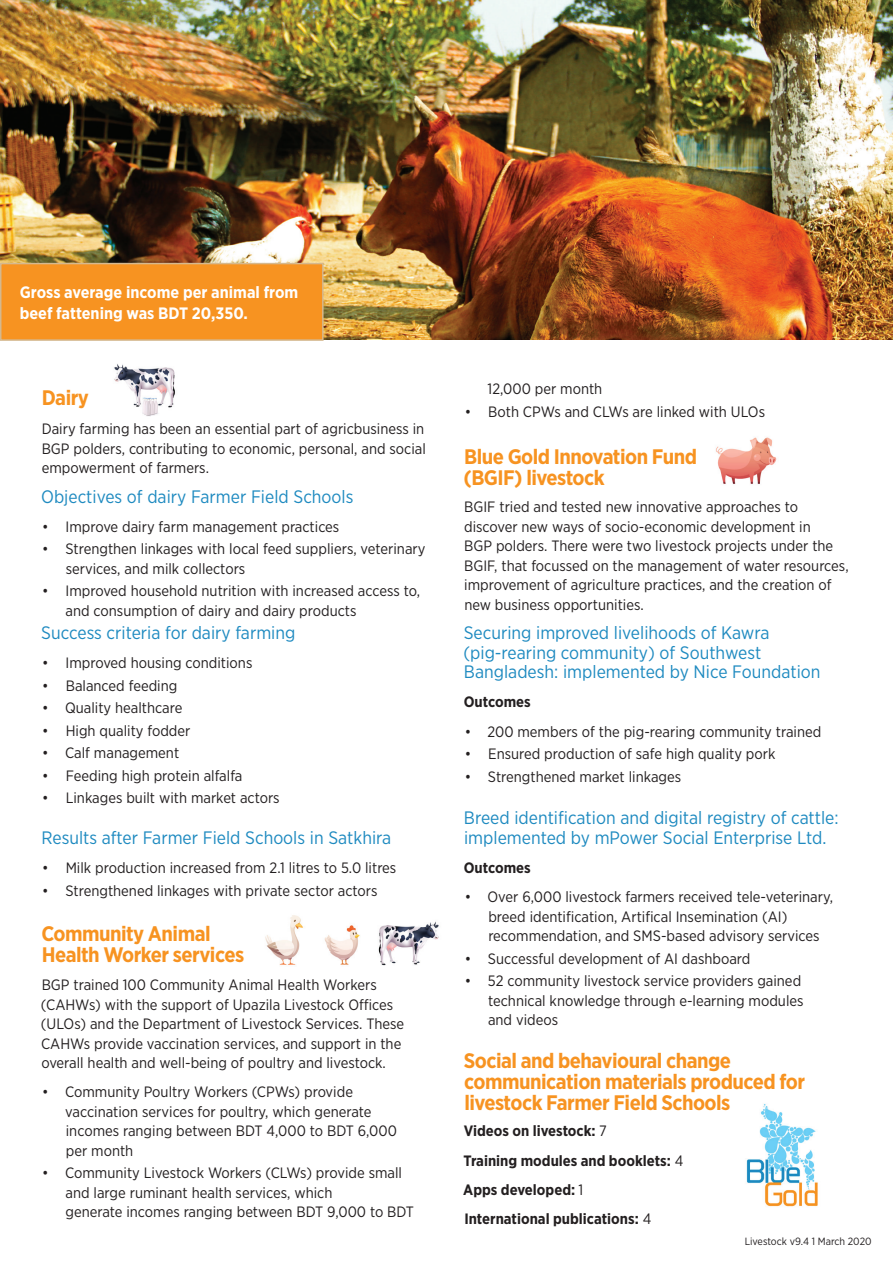
<style>
.page{position:relative;width:893px;height:1263px;background:#fff}
.page>*{position:absolute;margin:0;border:0;box-sizing:border-box;transform-origin:0 0}
.t1{font:700 21px/21px "Gotham Narrow";letter-spacing:-.025em;color:#f79321}
.t2{font:18px/19.5px "Gotham Narrow";color:#1e8ac0}
.t3{font:700 16.5px/21px "Gotham Narrow";color:#fff}
.t4{font:15px/19.5px "Gotham Narrow";color:#231f20}
.t5{font:700 15px/29.2px "Gotham Narrow";color:#231f20}
.t6{font:10.5px "Gotham Narrow";color:#231f20}
.s1{font-weight:400}
</style>
<div class="page">
<img style="left:0;top:0;width:893px;height:340px">
<img style="left:746px;top:1104px;width:72px;height:103px">
<div style="left:1px;top:264px;width:322px;height:76px;background:#f79321"></div>
<div style="left:0;top:263px;width:324px;height:78px;border:2px solid #d5b88e"></div>
<img style="left:378px;top:921px;width:61px;height:45px">
<img style="left:265px;top:915px;width:95px;height:50px">
<img style="left:715px;top:437px;width:62px;height:47px">
<img style="left:114px;top:364px;width:61px;height:52px">
<p class="t3" style="left:20px;top:282px;width:280px">Gross average income per animal from beef fattening was BDT 20,350.</p>
<h1 class="t1" style="left:42px;top:387px;width:49px">Dairy</h1>
<p class="t4" style="left:42px;top:419px;width:386px;text-align:justify">Dairy farming has been an essential part of agricbusiness in BGP polders, contributing to economic, personal, and social empowerment of farmers.</p>
<p class="t2" style="left:41px;top:486px;width:314px">Objectives of dairy Farmer Field Schools</p>
<p class="t4" style="left:42px;top:516px;width:299px">• Improve dairy farm management practices</p>
<p class="t4" style="left:66px;top:539px;width:361px;text-indent:-24px">• Strengthen linkages with local feed suppliers, veterinary services, and milk collectors</p>
<p class="t4" style="left:66px;top:581px;width:356px;text-indent:-23px">• Improved household nutrition with increased access to, and consumption of dairy and dairy products</p>
<p class="t2" style="left:41px;top:623px;width:256px">Success criteria for dairy farming</p>
<p class="t4" style="left:42px;top:653px;width:212px">• Improved housing conditions</p>
<p class="t4" style="left:42px;top:675px;width:137px">• Balanced feeding</p>
<p class="t4" style="left:42px;top:698px;width:142px">• Quality healthcare</p>
<p class="t4" style="left:42px;top:720px;width:150px">• High quality fodder</p>
<p class="t4" style="left:42px;top:743px;width:139px">• Calf management</p>
<p class="t4" style="left:42px;top:765px;width:202px">• Feeding high protein alfalfa</p>
<p class="t4" style="left:42px;top:788px;width:239px">• Linkages built with market actors</p>
<p class="t2" style="left:41px;top:827px;width:351px">Results after Farmer Field Schools in Satkhira</p>
<p class="t4" style="left:42px;top:858px;width:356px">• Milk production increased from 2.1 litres to 5.0 litres</p>
<p class="t4" style="left:42px;top:880px;width:337px">• Strengthened linkages with private sector actors</p>
<h1 class="t1" style="left:41px;top:923px;width:204px">Community Animal<br>Health Worker services</h1>
<p class="t4" style="left:41px;top:975px;width:365px">BGP trained 100 Community Animal Health Workers (CAHWs) with the support of Upazila Livestock Offices (ULOs) and the Department of Livestock Services. These CAHWs provide vaccination services, and support in the overall health and well-being of poultry and livestock.</p>
<p class="t4" style="left:65px;top:1082px;width:333px;text-indent:-23px">• Community Poultry Workers (CPWs) provide vaccination services for poultry, which generate incomes ranging between BDT 4,000 to BDT 6,000 per month</p>
<p class="t4" style="left:65px;top:1163px;width:350px;text-indent:-23px">• Community Livestock Workers (CLWs) provide small and large ruminant health services, which<br>generate incomes ranging between BDT 9,000 to BDT</p>
<p class="t4" style="left:488px;top:379px;width:116px">12,000 per month</p>
<p class="t4" style="left:465px;top:402px;width:302px">• Both CPWs and CLWs are linked with ULOs</p>
<h1 class="t1" style="left:463px;top:445px;width:235px">Blue Gold Innovation Fund (BGIF) livestock</h1>
<p class="t4" style="left:464px;top:497px;width:386px">BGIF tried and tested new innovative approaches to discover new ways of socio-economic development in<br>BGP polders. There were two livestock projects under the BGIF, that focussed on the management of water resources, improvement of agriculture practices, and the creation of new business opportunities.</p>
<p class="t2" style="left:463px;top:623px;width:359px">Securing improved livelihoods of Kawra (pig-rearing community) of Southwest<br>Bangladesh: implemented by Nice Foundation</p>
<p class="t5" style="left:464px;top:687px;width:69px">Outcomes</p>
<p class="t4" style="left:465px;top:721px;width:358px">• 200 members of the pig-rearing community trained</p>
<p class="t4" style="left:465px;top:744px;width:312px">• Ensured production of safe high quality pork</p>
<p class="t4" style="left:465px;top:766px;width:218px">• Strengthened market linkages</p>
<p class="t2" style="left:464px;top:808px;width:376px">Breed identification and digital registry of cattle: implemented by mPower Social Enterprise Ltd.</p>
<p class="t5" style="left:464px;top:853px;width:69px">Outcomes</p>
<p class="t4" style="left:488px;top:887px;width:346px;text-indent:-24px">• Over 6,000 livestock farmers received tele-veterinary, breed identification, Artifical Insemination (AI) recommendation, and SMS-based advisory services</p>
<p class="t4" style="left:465px;top:948px;width:287px">• Successful development of AI dashboard</p>
<p class="t4" style="left:488px;top:971px;width:317px;text-indent:-23px">• 52 community livestock service providers gained technical knowledge through e-learning modules and videos</p>
<h1 class="t1" style="left:464px;top:1050px;width:343px">Social and behavioural change communication materials produced for livestock Farmer Field Schools</h1>
<p class="t5" style="left:463px;top:1116px;width:222px">Videos on livestock: <span class="s1">7<br></span>Training modules and booklets: <span class="s1">4<br></span>Apps developed: <span class="s1">1<br></span>International publications: <span class="s1">4</span></p>
<p class="t6" style="left:745px;top:1234px;width:128px">Livestock v9.4 1 March 2020</p>
</div>
